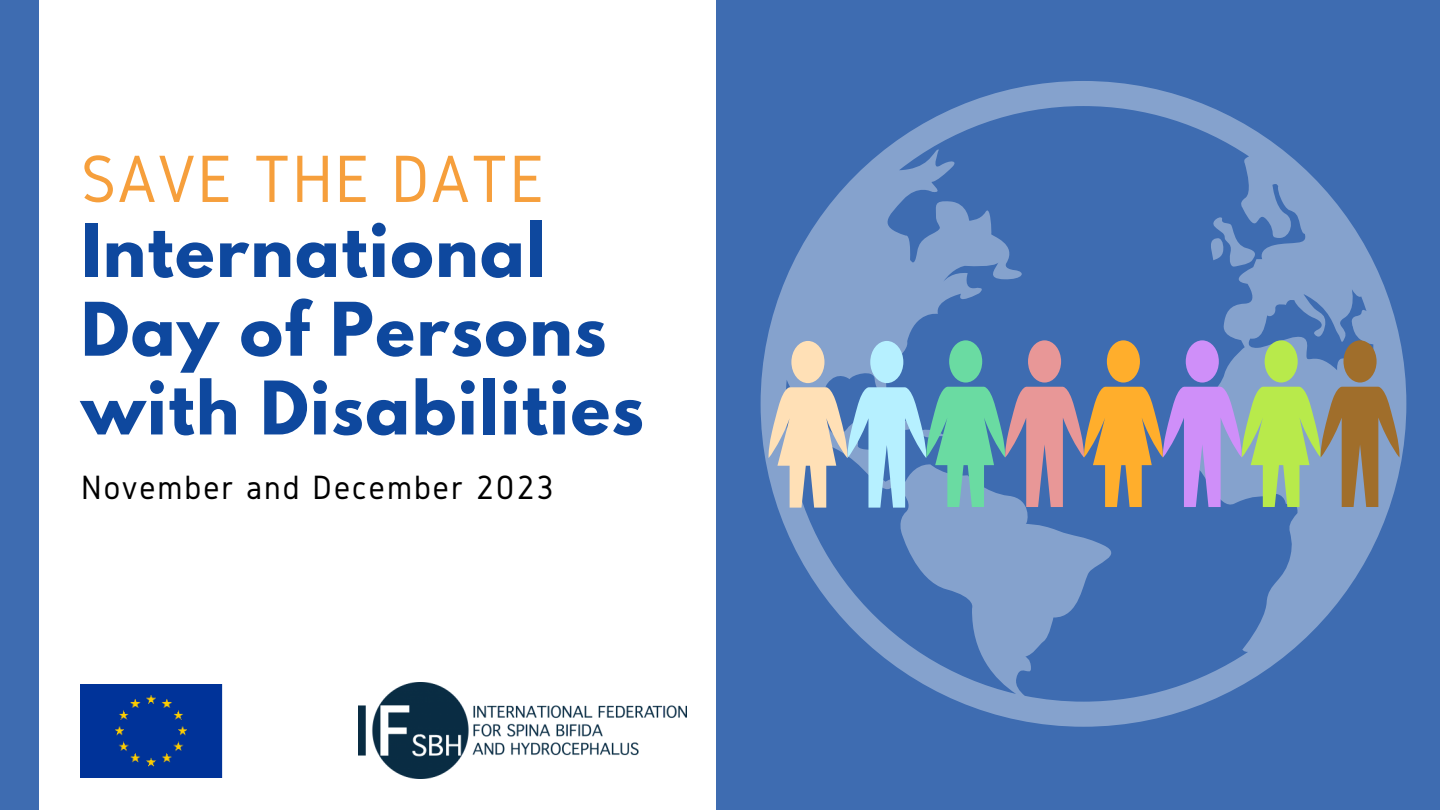
<style>
.page{position:relative;width:1440px;height:810px;background:#3e6cb1}
.page>*{position:absolute;margin:0;border:0;box-sizing:border-box;transform-origin:0 0}
.t1{font:69.4px "Gidole";letter-spacing:.025em;color:#f69f3c}
.t2{font:700 65.4px/78.8px "League Spartan";letter-spacing:.025em;color:#0e489e}
.t3{font:35px "Gidole";letter-spacing:.06em;color:#000}
</style>
<div class="page">
<div style="left:39px;top:0;width:677px;height:810px;background:#fff"></div>
<div style="left:81px;top:684px;width:141px;height:94px;background:#039"></div>
<img style="left:359px;top:682px;width:328px;height:96px">
<svg style="left:761px;top:81px;width:645px;height:646px"></svg>
<svg style="left:1209px;top:214px;width:50px;height:53px"></svg>
<div style="left:870px;top:341px;width:33px;height:42px;background:#b6f0ff;border-radius:50%"></div>
<div style="left:791px;top:341px;width:33px;height:42px;background:#ffe0b6;border-radius:50%"></div>
<div style="left:949px;top:340px;width:33px;height:43px;background:#6adba2;border-radius:50%"></div>
<div style="left:1028px;top:340px;width:33px;height:43px;background:#e89797;border-radius:50%"></div>
<div style="left:1107px;top:340px;width:33px;height:43px;background:#ffae2c;border-radius:50%"></div>
<div style="left:1186px;top:340px;width:33px;height:43px;background:#cf8ff9;border-radius:50%"></div>
<div style="left:1265px;top:340px;width:33px;height:43px;background:#b8ea4b;border-radius:50%"></div>
<div style="left:1343px;top:340px;width:34px;height:43px;background:#a06e2b;border-radius:50%"></div>
<svg style="left:768px;top:387px;width:632px;height:121px"></svg>
<p class="t1" style="left:81px;top:141px;width:465px">SAVE THE DATE</p>
<p class="t2" style="left:81px;top:220px;width:527px">International<br>Day of Persons</p>
<p class="t2" style="left:81px;top:377px;width:564px">with Disabilities</p>
<p class="t3" style="left:81px;top:468px;width:474px">November and December 2023</p>
</div>
